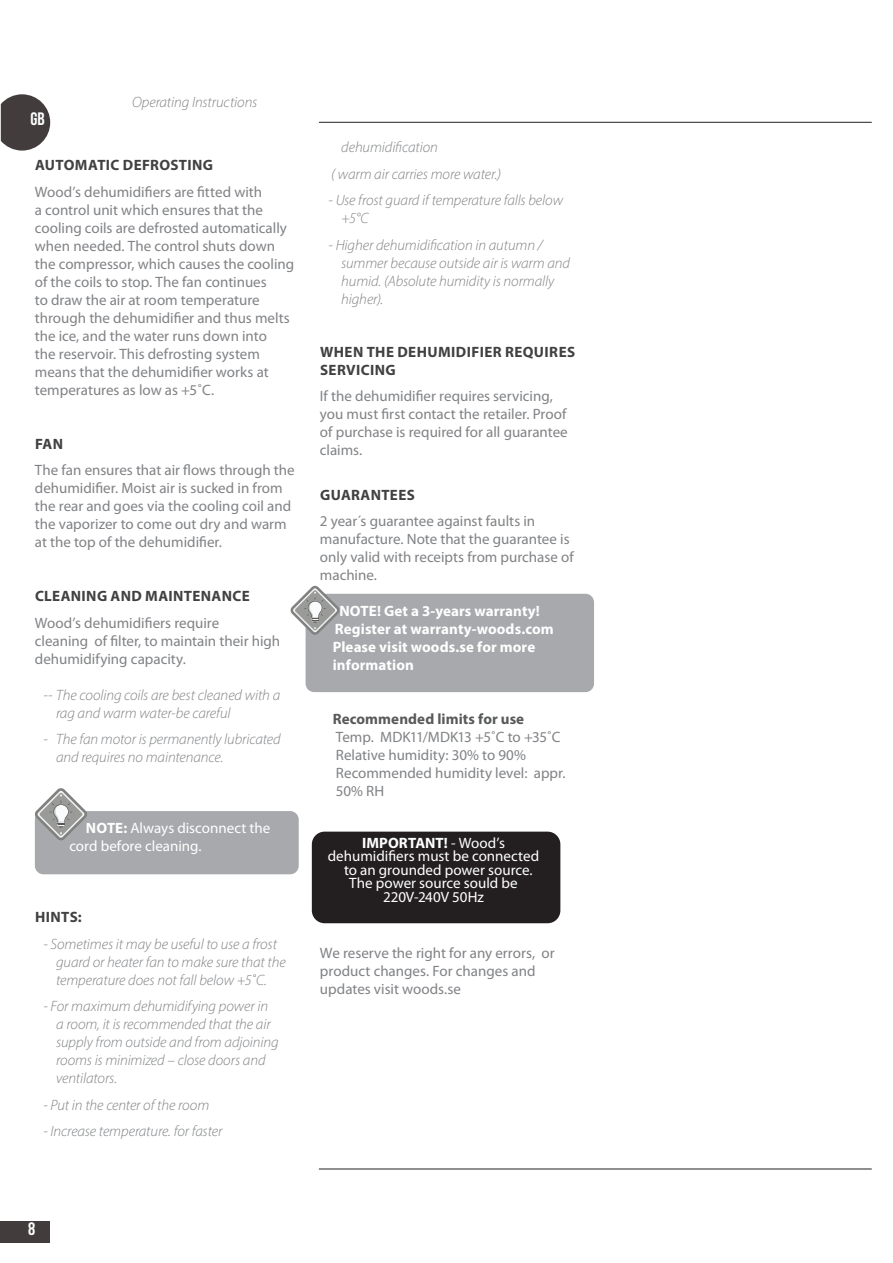
<style>
.page{position:relative;width:893px;height:1263px;background:#fff}
.page>*{position:absolute;margin:0;border:0;box-sizing:border-box;transform-origin:0 0}
.t1{font:18px "Bebas Neue";color:#fff}
.Body_Text{font:15px/18px "Myriad Pro";color:#808285}
.Indent_Style{font:italic 300 15px/18px "Myriad Pro";letter-spacing:-.005em;color:#808285}
.body_Header{font:700 15px/18px "Myriad Pro";letter-spacing:.025em;color:#414142}
.Note_Style{font:700 15px/18px "Myriad Pro";letter-spacing:.005em;color:#fff}
.Body_Text-2{font:15px/13.5px "Myriad Pro";color:#fff}
.Note_Style-2{font:15px/18px "Myriad Pro";color:#fff}
.Note_Style-3{font:700 15px "Myriad Pro";letter-spacing:.005em;color:#58595b}
.Body_Text-3{font:700 15px "Myriad Pro";letter-spacing:.005em;color:#fff}
.s1{font-weight:700}
.s2{font-weight:400}
</style>
<div class="page">
<div style="left:1px;top:1221px;width:49px;height:21px;background:#423c3d"></div>
<svg style="left:1px;top:94px;width:49px;height:57px"></svg>
<hr style="left:319px;top:122px;width:553px;height:1px;background:#231f20">
<hr style="left:319px;top:1168px;width:553px;height:1px;background:#231f20">
<div style="left:306px;top:594px;width:288px;height:98px;background:#a7a9ac;border-radius:9px"></div>
<svg style="left:290px;top:585px;width:50px;height:50px"></svg>
<div style="left:35px;top:811px;width:264px;height:63px;background:#a7a9ac;border-radius:9px"></div>
<svg style="left:34px;top:788px;width:53px;height:53px"></svg>
<div style="left:312px;top:832px;width:248px;height:91px;background:#231f20;border-radius:13px"></div>
<p class="t1" style="left:30px;top:109px;width:16px">GB</p>
<p class="Indent_Style" style="left:132px;top:93px;width:127px">Operating Instructions</p>
<p class="body_Header" style="left:35px;top:155px;width:180px">AUTOMATIC DEFROSTING</p>
<p class="Body_Text" style="left:35px;top:183px;width:261px">Wood’s dehumidifiers are fitted with<br>a control unit which ensures that the cooling coils are defrosted automatically when needed. The control shuts down the compressor, which causes the cooling of the coils to stop. The fan continues<br>to draw the air at room temperature through the dehumidifier and thus melts the ice, and the water runs down into<br>the reservoir. This defrosting system means that the dehumidifier works at temperatures as low as +5˚C.</p>
<p class="body_Header" style="left:35px;top:434px;width:30px">FAN</p>
<p class="Body_Text" style="left:35px;top:461px;width:261px">The fan ensures that air flows through the dehumidifier. Moist air is sucked in from the rear and goes via the cooling coil and the vaporizer to come out dry and warm at the top of the dehumidifier.</p>
<p class="body_Header" style="left:35px;top:586px;width:216px">CLEANING AND MAINTENANCE</p>
<p class="Body_Text" style="left:35px;top:614px;width:247px">Wood’s dehumidifiers require<br>cleaning of filter, to maintain their high dehumidifying capacity.</p>
<p class="Indent_Style" style="left:56px;top:685px;width:226px;text-indent:-13px">-- The cooling coils are best cleaned with a rag and warm water-be careful</p>
<p class="Indent_Style" style="left:56px;top:730px;width:226px;text-indent:-13px">- The fan motor is permanently lubricated and requires no maintenance.</p>
<p class="Note_Style-2" style="left:69px;top:819px;width:202px;text-indent:16px"><span class="s1">NOTE:</span> Always disconnect the cord before cleaning.</p>
<p class="body_Header" style="left:35px;top:907px;width:48px">HINTS:</p>
<p class="Indent_Style" style="left:56px;top:934px;width:231px;text-indent:-13px">- Sometimes it may be useful to use a frost guard or heater fan to make sure that the temperature does not fall below +5˚C.</p>
<p class="Indent_Style" style="left:56px;top:997px;width:224px;text-indent:-13px">- For maximum dehumidifying power in a room, it is recommended that the air supply from outside and from adjoining rooms is minimized – close doors and ventilators.</p>
<p class="Indent_Style" style="left:43px;top:1095px;width:167px">- Put in the center of the room</p>
<p class="Indent_Style" style="left:43px;top:1122px;width:180px">- Increase temperature. for faster</p>
<p class="Indent_Style" style="left:341px;top:138px;width:98px">dehumidification</p>
<p class="Indent_Style" style="left:331px;top:164px;width:171px">( warm air carries more water.)</p>
<p class="Indent_Style" style="left:341px;top:191px;width:223px;text-indent:-13px">- Use frost guard if temperature falls below +5°C</p>
<p class="Indent_Style" style="left:341px;top:235px;width:230px;text-indent:-13px">- Higher dehumidification in autumn / summer because outside air is warm and humid. (Absolute humidity is normally higher).</p>
<p class="body_Header" style="left:320px;top:342px;width:257px">WHEN THE DEHUMIDIFIER REQUIRES<br>SERVICING</p>
<p class="Body_Text" style="left:320px;top:387px;width:249px">If the dehumidifier requires servicing, you must first contact the retailer. Proof of purchase is required for all guarantee claims.</p>
<p class="body_Header" style="left:320px;top:485px;width:96px">GUARANTEES</p>
<p class="Body_Text" style="left:320px;top:512px;width:255px">2 year´s guarantee against faults in manufacture. Note that the guarantee is only valid with receipts from purchase of machine.</p>
<p class="Note_Style" style="left:339px;top:601px;width:202px">NOTE! Get a 3-years warranty!</p>
<p class="Note_Style" style="left:333px;top:619px;width:223px">Register at warranty-woods.com<br>Please visit woods.se for more information</p>
<p class="Note_Style-3" style="left:333px;top:709px;width:193px">Recommended limits for use</p>
<p class="Body_Text" style="left:336px;top:728px;width:226px">Temp. MDK11/MDK13 +5˚C to +35˚C</p>
<p class="Body_Text" style="left:336px;top:746px;width:192px">Relative humidity: 30% to 90%</p>
<p class="Body_Text" style="left:336px;top:764px;width:231px">Recommended humidity level: appr.<br>50% RH</p>
<p class="Body_Text-3" style="left:362px;top:833px;width:144px">IMPORTANT! <span class="s2">- Wood’s</span></p>
<p class="Body_Text-2" style="left:344px;top:850px;width:197px;text-indent:-16px">dehumidifiers must be connected to an grounded power source.</p>
<p class="Body_Text-2" style="left:349px;top:877px;width:170px;text-align:center">The power source sould be<br>220V-240V 50Hz</p>
<p class="Body_Text" style="left:320px;top:944px;width:236px">We reserve the right for any errors, or product changes. For changes and updates visit woods.se</p>
<p class="t1" style="left:28px;top:1219px;width:9px">8</p>
</div>
